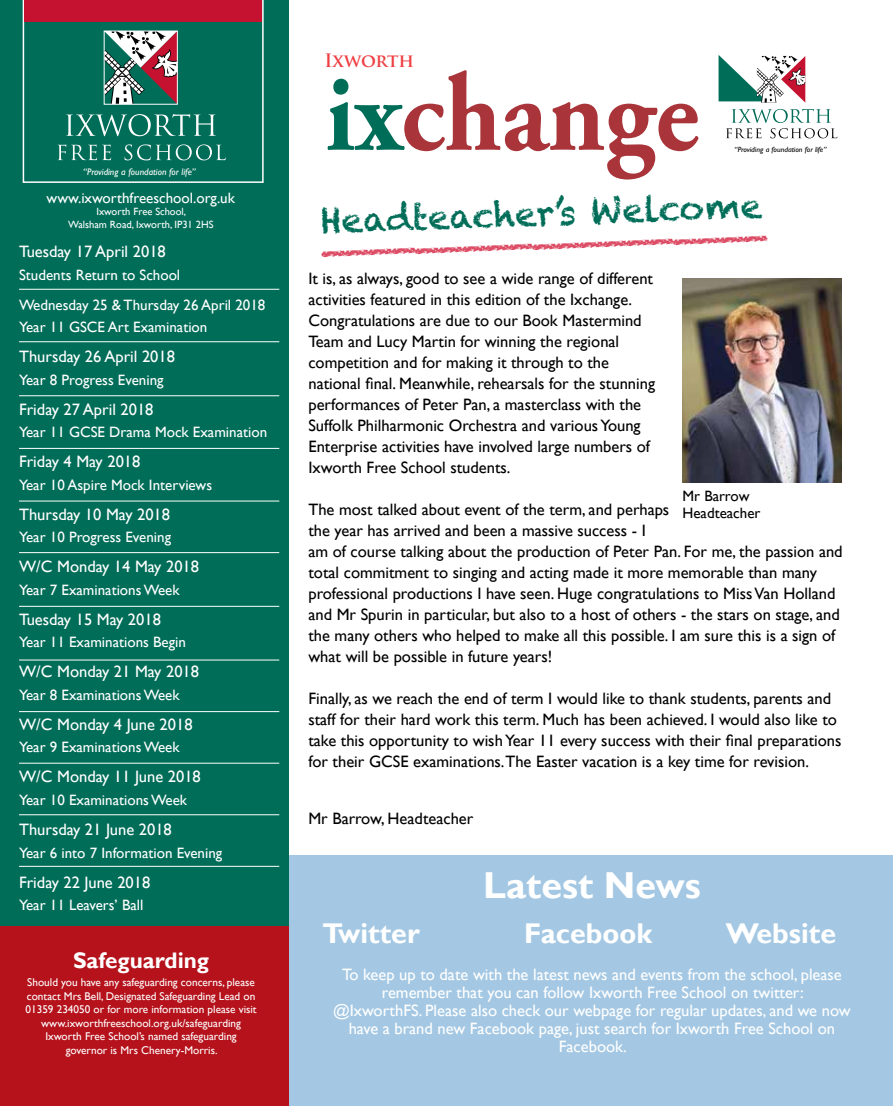
<style>
.page{position:relative;width:893px;height:1106px;background:#fff}
.page>*{position:absolute;margin:0;border:0;box-sizing:border-box;transform-origin:0 0}
.t1{font:700 111px "Adobe Garamond Pro";color:#a93439;scale:.94 1}
.t2{font:700 37.5px "Gill Sans";color:#fff}
.t3{font:34.5px "Chalkduster";color:#006d58}
.t4{font:34.5px "Chalkduster";color:#dc4a63}
.t5{font:700 28.5px "Gill Sans";color:#fff}
.t6{font:700 22.5px "Gill Sans";color:#fff}
.t7{font:700 18px "Trajan Pro";color:#ef3e42}
.t8{font:16.5px/21px "Gill Sans";color:#000}
.t9{font:16.5px/18px "Gill Sans";color:#fff;text-align:center}
.t10{font:15px/30px "Gill Sans";color:#fff}
.t11{font:15px/16.5px "Gill Sans";color:#000}
.t12{font:11.25px/13.5px "Gill Sans";color:#fff;text-align:center}
.t13{font:10.5px/12.6px "Gill Sans";color:#fff;text-align:center}
.t14{font:italic 9.6px "Gill Sans";color:#fff}
.t15{font:italic 7.5px "Gill Sans";color:#000;scale:1.04 1}
.s1{color:#006d58}
</style>
<div class="page">
<div style="left:0;top:0;width:288px;height:1106px;background:#006d58"></div>
<svg style="left:23px;top:0;width:241px;height:183px"></svg>
<div style="left:24px;top:0;width:238px;height:22px;background:#c41230"></div>
<svg style="left:726px;top:109px;width:111px;height:29px"></svg>
<svg style="left:718px;top:55px;width:87px;height:48px"></svg>
<img style="left:682px;top:278px;width:159px;height:204px">
<div style="left:0;top:926px;width:289px;height:180px;background:#b5121b"></div>
<hr style="left:19px;top:341px;width:260px;height:1px;background:#fff">
<hr style="left:19px;top:289px;width:260px;height:1px;background:#fff">
<hr style="left:19px;top:395px;width:260px;height:1px;background:#fff">
<hr style="left:19px;top:552px;width:260px;height:1px;background:#fff">
<hr style="left:19px;top:448px;width:260px;height:1px;background:#fff">
<hr style="left:19px;top:500px;width:260px;height:1px;background:#fff">
<hr style="left:19px;top:606px;width:260px;height:1px;background:#fff">
<hr style="left:19px;top:659px;width:260px;height:1px;background:#fff">
<hr style="left:19px;top:711px;width:260px;height:1px;background:#fff">
<hr style="left:19px;top:762px;width:260px;height:1px;background:#fff">
<div style="left:289px;top:855px;width:604px;height:251px;background:#a4c8e3"></div>
<hr style="left:19px;top:814px;width:260px;height:1px;background:#fff">
<hr style="left:19px;top:866px;width:260px;height:1px;background:#fff">
<p class="t14" style="left:83px;top:166px;width:114px">“Providing a foundation for life”</p>
<p class="t10" style="left:47px;top:183px;width:190px">www.ixworthfreeschool.org.uk</p>
<p class="t13" style="left:68px;top:206px;width:147px">Ixworth Free School,<br>Walsham Road, Ixworth, IP31 2HS</p>
<p class="t9" style="left:19px;top:243px;width:148px">Tuesday 17 April 2018</p>
<p class="t10" style="left:19px;top:260px;width:248px">Students Return to School<br>Wednesday 25 &amp; Thursday 26 April 2018</p>
<p class="t10" style="left:19px;top:312px;width:190px">Year 11 GSCE Art Examination</p>
<p class="t9" style="left:19px;top:348px;width:157px">Thursday 26 April 2018</p>
<p class="t10" style="left:19px;top:365px;width:146px">Year 8 Progress Evening</p>
<p class="t9" style="left:19px;top:400px;width:136px">Friday 27 April 2018</p>
<p class="t10" style="left:19px;top:417px;width:250px">Year 11 GCSE Drama Mock Examination</p>
<p class="t9" style="left:19px;top:453px;width:123px">Friday 4 May 2018</p>
<p class="t10" style="left:19px;top:470px;width:195px">Year 10 Aspire Mock Interviews</p>
<p class="t9" style="left:19px;top:505px;width:153px">Thursday 10 May 2018</p>
<p class="t10" style="left:19px;top:522px;width:154px">Year 10 Progress Evening</p>
<p class="t9" style="left:19px;top:558px;width:182px">W/C Monday 14 May 2018</p>
<p class="t10" style="left:19px;top:575px;width:162px">Year 7 Examinations Week</p>
<p class="t9" style="left:19px;top:610px;width:143px">Tuesday 15 May 2018</p>
<p class="t10" style="left:19px;top:627px;width:168px">Year 11 Examinations Begin</p>
<p class="t9" style="left:19px;top:663px;width:182px">W/C Monday 21 May 2018</p>
<p class="t10" style="left:19px;top:680px;width:162px">Year 8 Examinations Week</p>
<p class="t9" style="left:19px;top:715px;width:175px">W/C Monday 4 June 2018</p>
<p class="t10" style="left:19px;top:732px;width:162px">Year 9 Examinations Week</p>
<p class="t9" style="left:19px;top:768px;width:183px">W/C Monday 11 June 2018</p>
<p class="t10" style="left:19px;top:785px;width:170px">Year 10 Examinations Week</p>
<p class="t9" style="left:19px;top:820px;width:154px">Thursday 21 June 2018</p>
<p class="t10" style="left:19px;top:837px;width:205px">Year 6 into 7 Information Evening</p>
<p class="t9" style="left:19px;top:873px;width:133px">Friday 22 June 2018</p>
<p class="t10" style="left:19px;top:890px;width:126px">Year 11 Leavers’ Ball</p>
<h3 class="t6" style="left:73px;top:946px;width:138px">Safeguarding</h3>
<p class="t12" style="left:25px;top:975px;width:233px">Should you have any safeguarding concerns, please contact Mrs Bell, Designated Safeguarding Lead on 01359 234050 or for more information please visit www.ixworthfreeschool.org.uk/safeguarding Ixworth Free School’s named safeguarding governor is Mrs Chenery-Morris.</p>
<p class="t7" style="left:324px;top:50px;width:91px">Ixworth</p>
<h1 class="t1" style="left:325px;top:50px;width:399px"><span class="s1">ix</span>change</h1>
<p class="t15" style="left:734px;top:145px;width:90px">“Providing a foundation for life”</p>
<h3 class="t3" style="left:320px;top:201px;width:443px;rotate:-2deg">Headteacher’s Welcome</h3>
<h3 class="t4" style="left:321px;top:219px;width:447px;rotate:-2deg">___________________</h3>
<p class="t8" style="left:308px;top:268px;width:348px">It is, as always, good to see a wide range of different activities featured in this edition of the Ixchange.<br>Congratulations are due to our Book Mastermind Team and Lucy Martin for winning the regional competition and for making it through to the national final. Meanwhile, rehearsals for the stunning performances of Peter Pan, a masterclass with the Suffolk Philharmonic Orchestra and various Young Enterprise activities have involved large numbers of Ixworth Free School students.</p>
<p class="t8" style="left:308px;top:499px;width:536px">The most talked about event of the term, and perhaps<br>the year has arrived and been a massive success - I<br>am of course talking about the production of Peter Pan. For me, the passion and total commitment to singing and acting made it more memorable than many professional productions I have seen. Huge congratulations to Miss Van Holland and Mr Spurin in particular, but also to a host of others - the stars on stage, and the many others who helped to make all this possible. I am sure this is a sign of what will be possible in future years!</p>
<p class="t8" style="left:308px;top:688px;width:535px">Finally, as we reach the end of term I would like to thank students, parents and staff for their hard work this term. Much has been achieved. I would also like to take this opportunity to wish Year 11 every success with their final preparations for their GCSE examinations.The Easter vacation is a key time for revision.</p>
<p class="t11" style="left:682px;top:488px;width:79px">Mr Barrow<br>Headteacher</p>
<p class="t8" style="left:308px;top:808px;width:166px">Mr Barrow, Headteacher</p>
<h2 class="t2" style="left:483px;top:863px;width:219px">Latest News</h2>
<h3 class="t5" style="left:323px;top:916px;width:99px">Twitter</h3>
<h3 class="t5" style="left:524px;top:916px;width:129px">Facebook</h3>
<h3 class="t5" style="left:726px;top:916px;width:112px">Website</h3>
<p class="t9" style="left:333px;top:965px;width:519px">To keep up to date with the latest news and events from the school, please remember that you can follow Ixworth Free School on twitter:<br>@IxworthFS. Please also check our webpage for regular updates, and we now have a brand new Facebook page, just search for Ixworth Free School on Facebook.</p>
</div>
